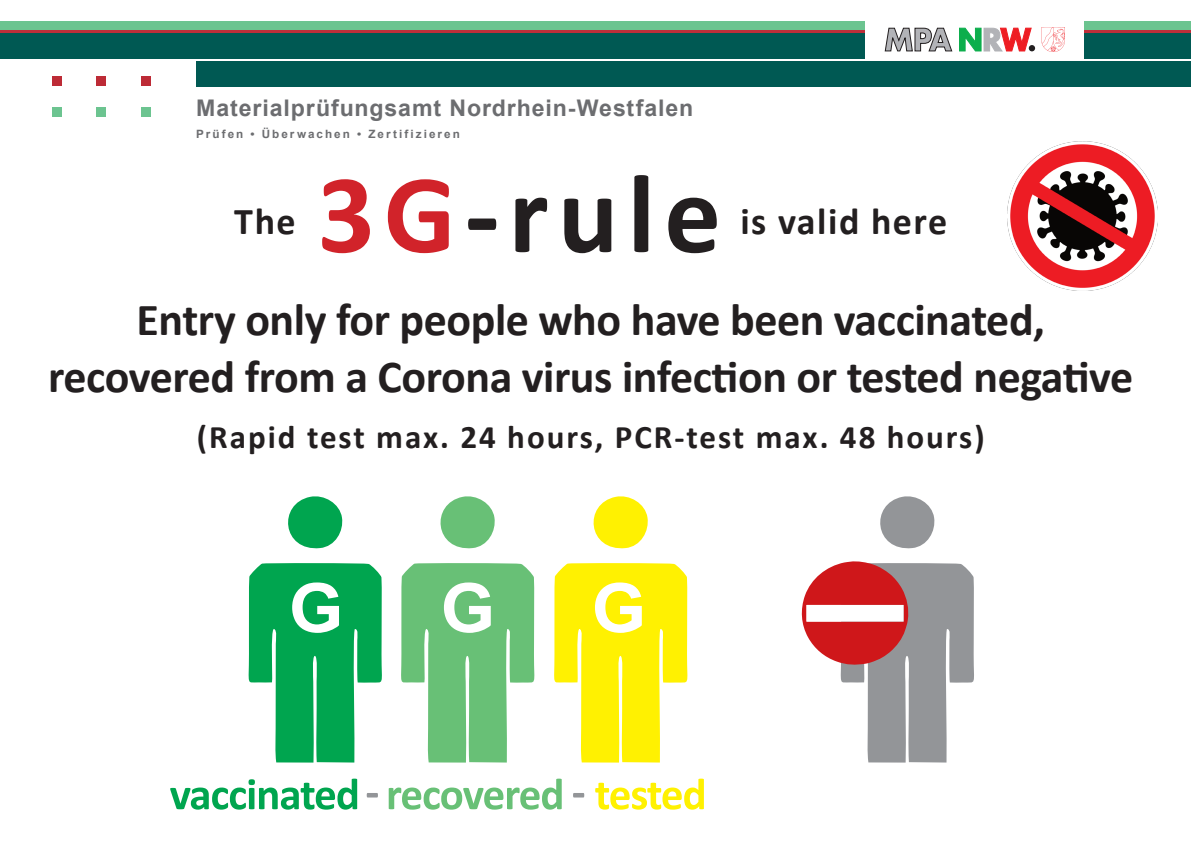
<style>
.page{position:relative;width:1191px;height:842px;background:#fff}
.page>*{position:absolute;margin:0;border:0;box-sizing:border-box;transform-origin:0 0}
.t1{font:700 113px "Calibri";letter-spacing:.08em;color:#231f20}
.t2{font:700 46px/57px "Calibri";letter-spacing:-.01em;color:#231f20;text-align:center}
.t3{font:700 38px "Calibri";letter-spacing:.04em;color:#231f20}
.t4{font:700 33px "Calibri";letter-spacing:.06em;color:#231f20}
.t5{font:700 22.9px "Arial";letter-spacing:.04em;color:#6c6d70}
.t6{font:700 11.5px "Arial";letter-spacing:.175em;color:#6c6d70}
.s1{color:#d1232a}
</style>
<div class="page">
<div style="left:0;top:33px;width:864px;height:26px;background:#005953"></div>
<div style="left:0;top:21px;width:864px;height:9px;background:#6cc490"></div>
<hr style="left:0;top:30px;width:864px;height:3px;background:#bd2b36">
<div style="left:52px;top:76px;width:10px;height:10px;background:#bd2b36"></div>
<div style="left:96px;top:76px;width:10px;height:10px;background:#bd2b36"></div>
<div style="left:141px;top:76px;width:10px;height:10px;background:#bd2b36"></div>
<div style="left:52px;top:107px;width:10px;height:9px;background:#6cc490"></div>
<div style="left:96px;top:107px;width:10px;height:10px;background:#6cc490"></div>
<div style="left:141px;top:107px;width:10px;height:10px;background:#6cc490"></div>
<div style="left:196px;top:61px;width:995px;height:25px;background:#005953"></div>
<img style="left:1041px;top:28px;width:23px;height:23px">
<svg style="left:884px;top:27px;width:148px;height:25px"></svg>
<div style="left:1028px;top:45px;width:7px;height:6px;background:#231f20;border-radius:50%"></div>
<div style="left:1084px;top:33px;width:107px;height:26px;background:#005953"></div>
<div style="left:1084px;top:21px;width:107px;height:9px;background:#6cc490"></div>
<hr style="left:1084px;top:30px;width:107px;height:3px;background:#bd2b36">
<svg style="left:288px;top:496px;width:55px;height:53px"></svg>
<svg style="left:440px;top:496px;width:55px;height:53px"></svg>
<svg style="left:593px;top:496px;width:55px;height:53px"></svg>
<svg style="left:880px;top:496px;width:55px;height:53px"></svg>
<svg style="left:248px;top:563px;width:134px;height:199px"></svg>
<svg style="left:401px;top:563px;width:134px;height:199px"></svg>
<svg style="left:554px;top:563px;width:134px;height:199px"></svg>
<svg style="left:801px;top:561px;width:173px;height:201px"></svg>
<img style="left:1007px;top:141px;width:150px;height:150px">
<svg style="left:367px;top:793px;width:11px;height:5px"></svg>
<svg style="left:170px;top:779px;width:188px;height:31px"></svg>
<svg style="left:389px;top:779px;width:173px;height:31px"></svg>
<svg style="left:573px;top:779px;width:131px;height:31px"></svg>
<p class="t5" style="left:196px;top:93px;width:498px">Materialprüfungsamt Nordrhein-Westfalen</p>
<p class="t6" style="left:196px;top:126px;width:265px">Prüfen • Überwachen • Zertifizieren</p>
<p class="t3" style="left:234px;top:197px;width:63px">The</p>
<p class="t1" style="left:317px;top:142px;width:405px"><span class="s1">3G</span>-rule</p>
<p class="t3" style="left:740px;top:197px;width:208px">is valid here</p>
<p class="t2" style="left:48px;top:291px;width:1086px">Entry only for people who have been vaccinated, recovered from a Corona virus infection or tested negative</p>
<p class="t4" style="left:197px;top:416px;width:789px">(Rapid test max. 24 hours, PCR-test max. 48 hours)</p>
</div>
